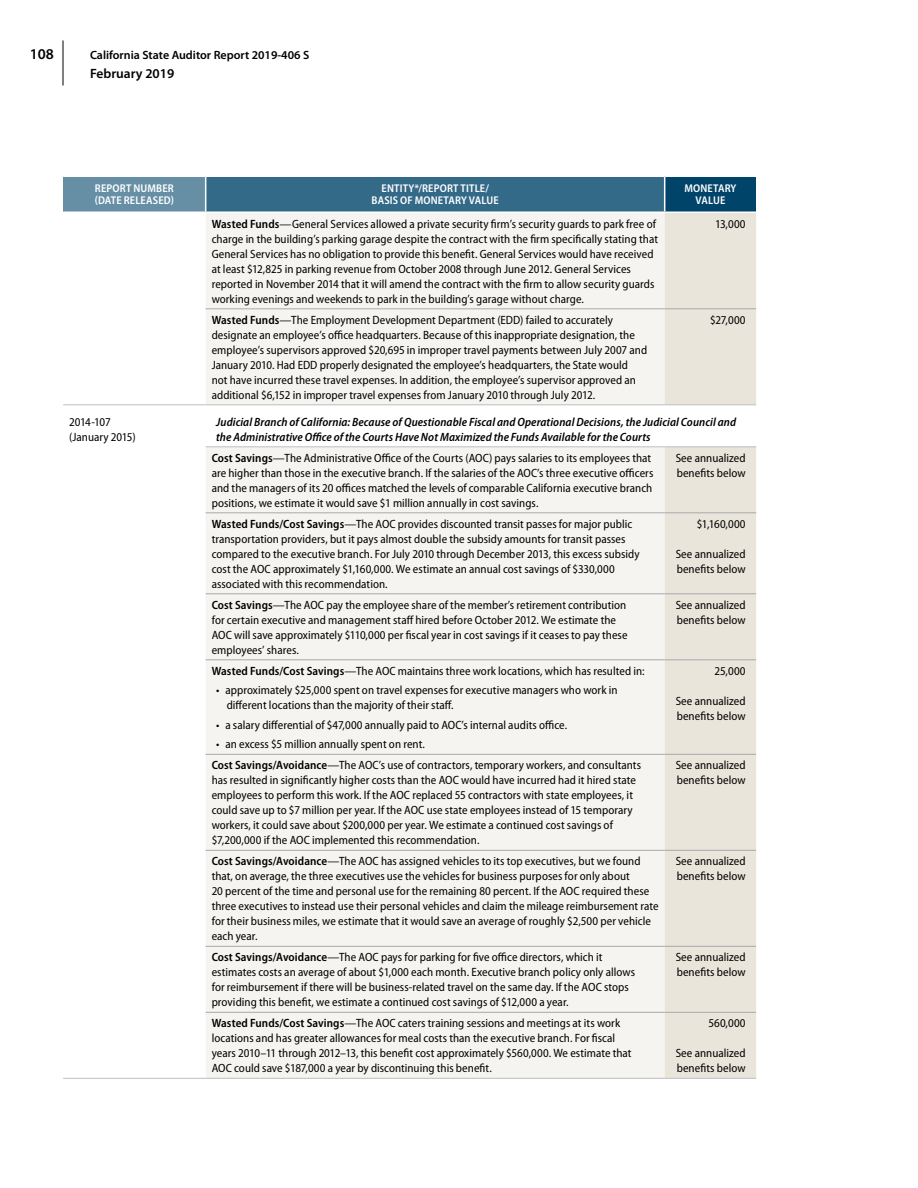
<style>
.page{position:relative;width:918px;height:1188px;background:#fff}
.page>*{position:absolute;margin:0;border:0;box-sizing:border-box;transform-origin:0 0}
.t1{font:600 15px "Myriad Pro";color:#000}
.t2{font:600 13.5px "Myriad Pro";color:#000}
.t3{font:semi-condensed 12px/15px "Myriad Pro";letter-spacing:.005em;color:#000}
.t4{font:italic 600 semi-condensed 12px/15px "Myriad Pro";letter-spacing:.005em;color:#000}
.t5{font:600 12px "Myriad Pro";color:#000}
.t6{font:600 semi-condensed 11.25px/12px "Myriad Pro";letter-spacing:.015em;color:#fff;text-align:center}
.s1{font-weight:600}
</style>
<div class="page">
<hr style="left:63px;top:40px;width:1px;height:46px;background:#000">
<div style="left:63px;top:176px;width:143px;height:36px;background:#668fa6"></div>
<div style="left:206px;top:176px;width:459px;height:36px;background:#336a88"></div>
<div style="left:665px;top:176px;width:91px;height:36px;background:#00446a"></div>
<div style="left:206px;top:213px;width:459px;height:865px;background:#f6f4f1"></div>
<div style="left:665px;top:213px;width:91px;height:865px;background:#e9e5db"></div>
<hr style="left:63px;top:405px;width:143px;height:1px;background:#bcbec0">
<hr style="left:63px;top:1078px;width:143px;height:1px;background:#bcbec0">
<hr style="left:206px;top:309px;width:459px;height:1px;background:#a7a9ac">
<hr style="left:206px;top:513px;width:459px;height:1px;background:#a7a9ac">
<hr style="left:206px;top:594px;width:459px;height:1px;background:#a7a9ac">
<hr style="left:206px;top:660px;width:459px;height:1px;background:#a7a9ac">
<hr style="left:206px;top:754px;width:459px;height:1px;background:#a7a9ac">
<hr style="left:206px;top:850px;width:459px;height:1px;background:#a7a9ac">
<hr style="left:206px;top:946px;width:459px;height:1px;background:#a7a9ac">
<hr style="left:206px;top:1012px;width:459px;height:1px;background:#a7a9ac">
<hr style="left:665px;top:309px;width:91px;height:1px;background:#a7a9ac">
<hr style="left:665px;top:513px;width:91px;height:1px;background:#a7a9ac">
<hr style="left:665px;top:594px;width:91px;height:1px;background:#a7a9ac">
<hr style="left:665px;top:660px;width:91px;height:1px;background:#a7a9ac">
<hr style="left:665px;top:754px;width:91px;height:1px;background:#a7a9ac">
<hr style="left:665px;top:850px;width:91px;height:1px;background:#a7a9ac">
<hr style="left:665px;top:946px;width:91px;height:1px;background:#a7a9ac">
<hr style="left:665px;top:1012px;width:91px;height:1px;background:#a7a9ac">
<hr style="left:63px;top:176px;width:143px;height:1px;background:#fff">
<hr style="left:206px;top:176px;width:459px;height:1px;background:#fff">
<hr style="left:205px;top:177px;width:1px;height:35px;background:#fff">
<hr style="left:664px;top:177px;width:1px;height:35px;background:#fff">
<hr style="left:665px;top:176px;width:91px;height:1px;background:#fff">
<hr style="left:206px;top:405px;width:459px;height:1px;background:#bcbec0">
<hr style="left:665px;top:405px;width:91px;height:1px;background:#bcbec0">
<hr style="left:206px;top:447px;width:459px;height:1px;background:#bcbec0">
<hr style="left:665px;top:447px;width:91px;height:1px;background:#bcbec0">
<hr style="left:206px;top:1078px;width:459px;height:1px;background:#bcbec0">
<hr style="left:665px;top:1078px;width:91px;height:1px;background:#bcbec0">
<p class="t1" style="left:30px;top:45px;width:26px">108</p>
<p class="t5" style="left:90px;top:48px;width:221px">California State Auditor Report 2019-406 S</p>
<p class="t2" style="left:90px;top:66px;width:86px">February 2019</p>
<p class="t6" style="left:95px;top:183px;width:81px;text-align:left">REPORT NUMBER (DATE RELEASED)</p>
<p class="t6" style="left:372px;top:183px;width:129px">ENTITY*/REPORT TITLE/<br>BASIS OF MONETARY VALUE</p>
<p class="t6" style="left:684px;top:183px;width:54px">MONETARY<br>VALUE</p>
<p class="t3" style="left:212px;top:217px;width:448px"><span class="s1">Wasted Funds</span>—General Services allowed a private security firm’s security guards to park free of charge in the building’s parking garage despite the contract with the firm specifically stating that General Services has no obligation to provide this benefit. General Services would have received at least $12,825 in parking revenue from October 2008 through June 2012. General Services reported in November 2014 that it will amend the contract with the firm to allow security guards working evenings and weekends to park in the building’s garage without charge.</p>
<p class="t3" style="left:715px;top:217px;width:32px">13,000</p>
<p class="t3" style="left:212px;top:313px;width:437px"><span class="s1">Wasted Funds</span>—The Employment Development Department (EDD) failed to accurately designate an employee’s office headquarters. Because of this inappropriate designation, the employee’s supervisors approved $20,695 in improper travel payments between July 2007 and January 2010. Had EDD properly designated the employee’s headquarters, the State would<br>not have incurred these travel expenses. In addition, the employee’s supervisor approved an additional $6,152 in improper travel expenses from January 2010 through July 2012.</p>
<p class="t3" style="left:710px;top:313px;width:37px">$27,000</p>
<p class="t3" style="left:69px;top:415px;width:68px">2014-107 (January 2015)</p>
<p class="t4" style="left:216px;top:415px;width:521px">Judicial Branch of California: Because of Questionable Fiscal and Operational Decisions, the Judicial Council and the Administrative Office of the Courts Have Not Maximized the Funds Available for the Courts</p>
<p class="t3" style="left:212px;top:451px;width:443px"><span class="s1">Cost Savings</span>—The Administrative Office of the Courts (AOC) pays salaries to its employees that are higher than those in the executive branch. If the salaries of the AOC’s three executive officers and the managers of its 20 offices matched the levels of comparable California executive branch positions, we estimate it would save $1 million annually in cost savings.</p>
<p class="t3" style="left:676px;top:451px;width:71px">See annualized benefits below</p>
<p class="t3" style="left:212px;top:517px;width:429px"><span class="s1">Wasted Funds/Cost Savings</span>—The AOC provides discounted transit passes for major public transportation providers, but it pays almost double the subsidy amounts for transit passes compared to the executive branch. For July 2010 through December 2013, this excess subsidy cost the AOC approximately $1,160,000. We estimate an annual cost savings of $330,000 associated with this recommendation.</p>
<p class="t3" style="left:697px;top:517px;width:50px">$1,160,000</p>
<p class="t3" style="left:676px;top:547px;width:71px">See annualized benefits below</p>
<p class="t3" style="left:212px;top:598px;width:417px"><span class="s1">Cost Savings</span>—The AOC pay the employee share of the member’s retirement contribution for certain executive and management staff hired before October 2012. We estimate the AOC will save approximately $110,000 per fiscal year in cost savings if it ceases to pay these employees’ shares.</p>
<p class="t3" style="left:676px;top:598px;width:71px">See annualized benefits below</p>
<p class="t3" style="left:212px;top:664px;width:434px"><span class="s1">Wasted Funds/Cost Savings</span>—The AOC maintains three work locations, which has resulted in:</p>
<p class="t3" style="left:227px;top:683px;width:392px;text-indent:-10px">• approximately $25,000 spent on travel expenses for executive managers who work in different locations than the majority of their staff.</p>
<p class="t3" style="left:216px;top:718px;width:352px">• a salary differential of $47,000 annually paid to AOC’s internal audits office.</p>
<p class="t3" style="left:216px;top:737px;width:210px">• an excess $5 million annually spent on rent.</p>
<p class="t3" style="left:714px;top:664px;width:33px">25,000</p>
<p class="t3" style="left:676px;top:694px;width:71px">See annualized benefits below</p>
<p class="t3" style="left:212px;top:758px;width:431px"><span class="s1">Cost Savings/Avoidance</span>—The AOC’s use of contractors, temporary workers, and consultants has resulted in significantly higher costs than the AOC would have incurred had it hired state employees to perform this work. If the AOC replaced 55 contractors with state employees, it could save up to $7 million per year. If the AOC use state employees instead of 15 temporary workers, it could save about $200,000 per year. We estimate a continued cost savings of $7,200,000 if the AOC implemented this recommendation.</p>
<p class="t3" style="left:676px;top:758px;width:71px">See annualized benefits below</p>
<p class="t3" style="left:212px;top:854px;width:449px"><span class="s1">Cost Savings/Avoidance</span>—The AOC has assigned vehicles to its top executives, but we found that, on average, the three executives use the vehicles for business purposes for only about<br>20 percent of the time and personal use for the remaining 80 percent. If the AOC required these three executives to instead use their personal vehicles and claim the mileage reimbursement rate for their business miles, we estimate that it would save an average of roughly $2,500 per vehicle each year.</p>
<p class="t3" style="left:676px;top:854px;width:71px">See annualized benefits below</p>
<p class="t3" style="left:212px;top:950px;width:425px"><span class="s1">Cost Savings/Avoidance</span>—The AOC pays for parking for five office directors, which it estimates costs an average of about $1,000 each month. Executive branch policy only allows for reimbursement if there will be business-related travel on the same day. If the AOC stops providing this benefit, we estimate a continued cost savings of $12,000 a year.</p>
<p class="t3" style="left:676px;top:950px;width:71px">See annualized benefits below</p>
<p class="t3" style="left:212px;top:1016px;width:421px"><span class="s1">Wasted Funds/Cost Savings</span>—The AOC caters training sessions and meetings at its work locations and has greater allowances for meal costs than the executive branch. For fiscal years 2010–11 through 2012–13, this benefit cost approximately $560,000. We estimate that AOC could save $187,000 a year by discontinuing this benefit.</p>
<p class="t3" style="left:708px;top:1016px;width:39px">560,000</p>
<p class="t3" style="left:676px;top:1046px;width:71px">See annualized benefits below</p>
</div>
